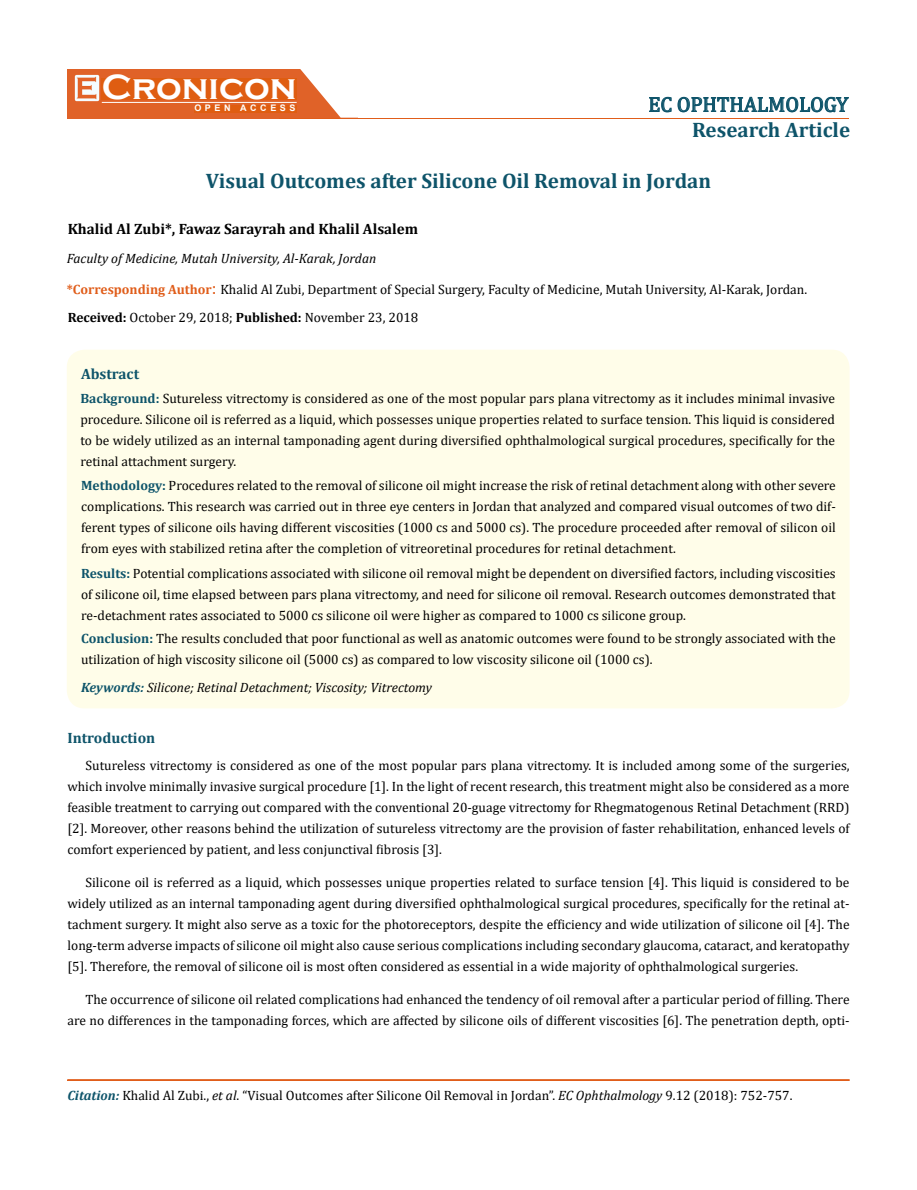
<style>
.page{position:relative;width:917px;height:1190px;background:#fff}
.page>*{position:absolute;margin:0;border:0;box-sizing:border-box;transform-origin:0 0}
.t1{font:700 36px "Copperplate Gothic";color:#fff}
.t2{font:700 21px "Cambria";color:#0e546a}
.t3{font:21px "Cambria";color:#0e546a}
.t4{font:700 15px "Cambria";color:#000}
.t5{font:700 15px "Cambria";color:#0e546a}
.t6{font:13.5px/21px "Cambria";color:#000;text-align:justify}
.t7{font:italic 13.5px "Cambria";color:#000}
.t8{font:700 9px "Arial";letter-spacing:.4em;color:#fff}
.s1{font-weight:700;color:#e05d1a}
.s2{font-size:18px;color:#e05d1a}
.s3{font-weight:700}
.s4{font-weight:700;color:#0e546a}
.s5{font-weight:700;font-style:italic;color:#0e546a}
.s6{font-style:italic}
</style>
<div class="page">
<div style="left:67px;top:70px;width:290px;height:49px;background:#e06228"></div>
<svg style="left:300px;top:69px;width:58px;height:49px"></svg>
<img style="left:75px;top:75px;width:24px;height:26px">
<div style="left:102px;top:79px;width:195px;height:21px;background:#df5d11"></div>
<div style="left:194px;top:105px;width:103px;height:7px;background:#df5d11"></div>
<svg style="left:649px;top:97px;width:200px;height:15px"></svg>
<hr style="left:102px;top:102px;width:194px;height:1px;background:#fff">
<hr style="left:279px;top:118px;width:569px;height:1px;background:#e05d1a">
<hr style="left:67px;top:1080px;width:782px;height:1px;background:#e05d1a">
<div style="left:67px;top:1079px;width:782px;height:1px;border:1px solid #e05d1a"></div>
<div style="left:67px;top:350px;width:782px;height:358px;background:#fffde9;border-radius:18px"></div>
<h1 class="t1" style="left:102px;top:68px;width:196px">Cronicon</h1>
<p class="t8" style="left:194px;top:102px;width:103px">OPEN ACCESS</p>
<h2 class="t3" style="left:648px;top:92px;width:201px">EC OPHTHALMOLOGY</h2>
<h2 class="t2" style="left:692px;top:115px;width:160px">Research Article</h2>
<h2 class="t2" style="left:206px;top:166px;width:507px">Visual Outcomes after Silicone Oil Removal in Jordan</h2>
<p class="t4" style="left:68px;top:218px;width:352px">Khalid Al Zubi*, Fawaz Sarayrah and Khalil Alsalem</p>
<p class="t7" style="left:67px;top:248px;width:311px">Faculty of Medicine, Mutah University, Al-Karak, Jordan</p>
<p class="t6" style="left:67px;top:275px;width:741px;line-height:28px"><span class="s1">*Corresponding Author</span><span class="s2">:</span> Khalid Al Zubi, Department of Special Surgery, Faculty of Medicine, Mutah University, Al-Karak, Jordan.<br><span class="s3">Received:</span> October 29, 2018; <span class="s3">Published:</span> November 23, 2018</p>
<p class="t5" style="left:81px;top:363px;width:60px">Abstract</p>
<p class="t6" style="left:80px;top:387px;width:756px"><span class="s4">Background:</span> Sutureless vitrectomy is considered as one of the most popular pars plana vitrectomy as it includes minimal invasive procedure. Silicone oil is referred as a liquid, which possesses unique properties related to surface tension. This liquid is considered to be widely utilized as an internal tamponading agent during diversified ophthalmological surgical procedures, specifically for the retinal attachment surgery.</p>
<p class="t6" style="left:81px;top:474px;width:756px"><span class="s4">Methodology:</span> Procedures related to the removal of silicone oil might increase the risk of retinal detachment along with other severe complications. This research was carried out in three eye centers in Jordan that analyzed and compared visual outcomes of two dif&shy;ferent types of silicone oils having different viscosities (1000 cs and 5000 cs). The procedure proceeded after removal of silicon oil from eyes with stabilized retina after the completion of vitreoretinal procedures for retinal detachment.</p>
<p class="t6" style="left:81px;top:562px;width:756px"><span class="s4">Results:</span> Potential complications associated with silicone oil removal might be dependent on diversified factors, including viscosities of silicone oil, time elapsed between pars plana vitrectomy, and need for silicone oil removal. Research outcomes demonstrated that re-detachment rates associated to 5000 cs silicone oil were higher as compared to 1000 cs silicone group.</p>
<p class="t6" style="left:81px;top:628px;width:756px"><span class="s4">Conclusion:</span> The results concluded that poor functional as well as anatomic outcomes were found to be strongly associated with the utilization of high viscosity silicone oil (5000 cs) as compared to low viscosity silicone oil (1000 cs).</p>
<p class="t7" style="left:81px;top:677px;width:352px"><span class="s4">Keywords:</span> Silicone; Retinal Detachment; Viscosity; Vitrectomy</p>
<p class="t5" style="left:67px;top:727px;width:89px">Introduction</p>
<p class="t6" style="left:67px;top:755px;width:783px;text-indent:18px">Sutureless vitrectomy is considered as one of the most popular pars plana vitrectomy. It is included among some of the surgeries, which involve minimally invasive surgical procedure [1]. In the light of recent research, this treatment might also be considered as a more feasible treatment to carrying out compared with the conventional 20-guage vitrectomy for Rhegmatogenous Retinal Detachment (RRD) [2]. Moreover, other reasons behind the utilization of sutureless vitrectomy are the provision of faster rehabilitation, enhanced levels of comfort experienced by patient, and less conjunctival fibrosis [3].</p>
<p class="t6" style="left:67px;top:872px;width:783px;text-indent:18px">Silicone oil is referred as a liquid, which possesses unique properties related to surface tension [4]. This liquid is considered to be widely utilized as an internal tamponading agent during diversified ophthalmological surgical procedures, specifically for the retinal at&shy;tachment surgery. It might also serve as a toxic for the photoreceptors, despite the efficiency and wide utilization of silicone oil [4]. The long-term adverse impacts of silicone oil might also cause serious complications including secondary glaucoma, cataract, and keratopathy [5]. Therefore, the removal of silicone oil is most often considered as essential in a wide majority of ophthalmological surgeries.</p>
<p class="t6" style="left:67px;top:989px;width:783px;text-align:right">The occurrence of silicone oil related complications had enhanced the tendency of oil removal after a particular period of filling. There are no differences in the tamponading forces, which are affected by silicone oils of different viscosities [6]. The penetration depth, opti-</p>
<p class="t6" style="left:67px;top:1084px;width:726px"><span class="s5">Citation:</span> Khalid Al Zubi., <span class="s6">et al</span>. “Visual Outcomes after Silicone Oil Removal in Jordan”. <span class="s6">EC Ophthalmology</span> 9.12 (2018): 752-757.</p>
</div>
